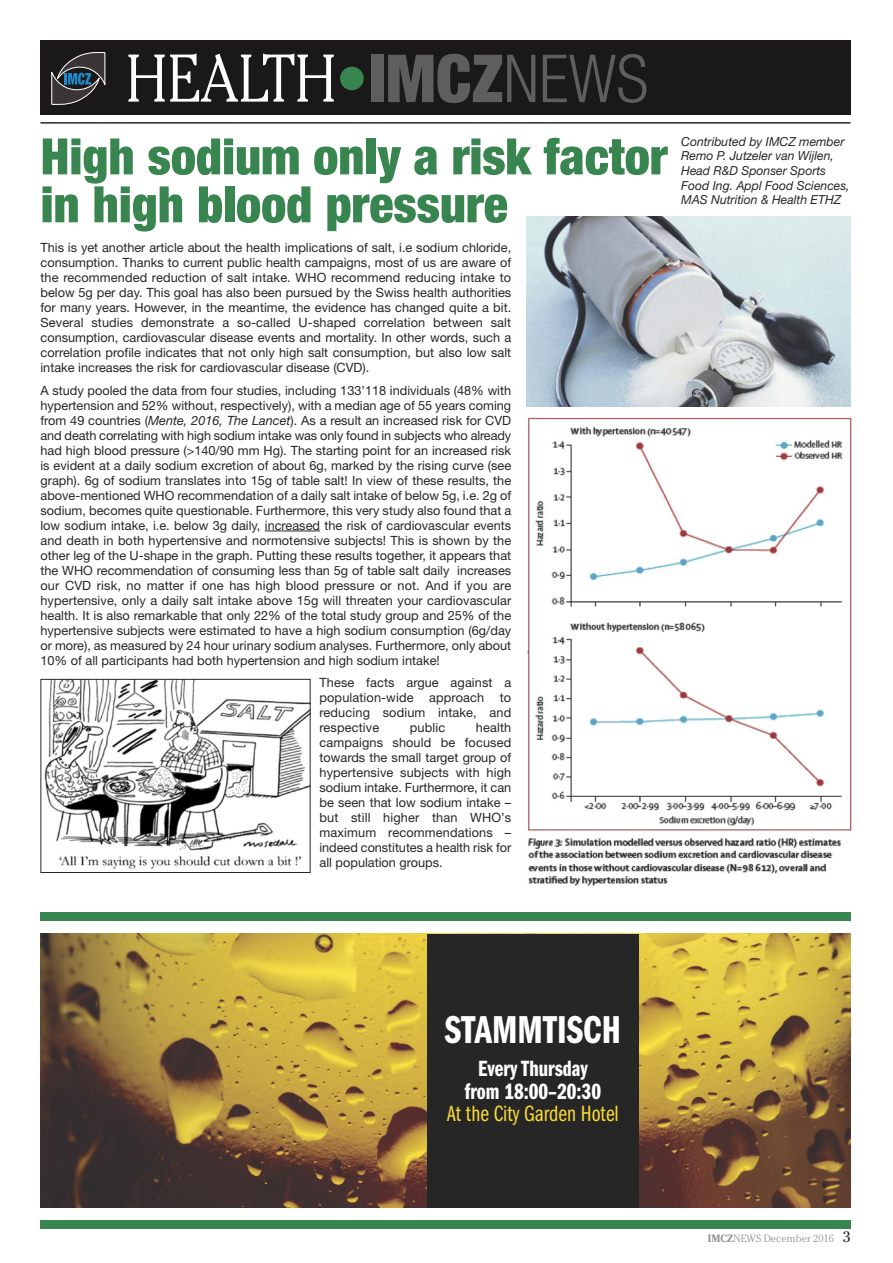
<style>
.page{position:relative;width:893px;height:1263px;background:#fff}
.page>*{position:absolute;margin:0;border:0;box-sizing:border-box;transform-origin:0 0}
.t1{font:300 66.9px "Cheltenham";color:#fff;scale:.87 1}
.t2{font:900 condensed 50.25px/47.8px "Helvetica Neue";color:#388550}
.t3{font:40.2px "Franklin Gothic Demi Cmpr";color:#fff}
.t4{font:22.8px/22.8px "Franklin Gothic Demi Cmpr";color:#fff;text-align:center}
.t5{font:22.8px "Franklin Gothic Book Cmpr";color:#f9dc32}
.t6{font:12.75px/15px "Helvetica Neue";color:#272627;text-align:justify}
.t7{font:italic 12.45px/14.7px "Helvetica Neue";color:#272627}
.t8{font:300 10.5px "Cheltenham";color:#939393}
.s1{font-family:"Helvetica Neue";font-weight:900;font-stretch:condensed;font-size:66.3px;color:#388550}
.s2{font-family:"Helvetica Neue";font-weight:900;font-stretch:condensed;font-size:66.3px;color:#5f5e5e}
.s3{font-family:"Helvetica Neue";font-stretch:condensed;font-size:66.3px;color:#5f5e5e}
.s4{font-style:italic}
.s5{font-weight:700}
.s6{font-weight:400;font-size:15px;color:#272627}
</style>
<div class="page">
<div style="left:40px;top:41px;width:810px;height:74px;background:#1b1819"></div>
<svg style="left:51px;top:52px;width:54px;height:53px"></svg>
<hr style="left:40px;top:122px;width:810px;height:2px;background:#272627">
<div style="left:40px;top:1220px;width:810px;height:9px;background:#388550"></div>
<img style="left:527px;top:216px;width:323px;height:190px">
<img style="left:527px;top:417px;width:326px;height:469px">
<hr style="left:265px;top:531px;width:55px;height:1px;background:#272627">
<img style="left:44px;top:681px;width:264px;height:188px">
<div style="left:40px;top:679px;width:270px;height:194px;border:1px solid #272627"></div>
<img style="left:40px;top:934px;width:811px;height:273px">
<div style="left:427px;top:934px;width:212px;height:273px;background:#272627"></div>
<div style="left:40px;top:912px;width:810px;height:9px;background:#388550"></div>
<h1 class="t1" style="left:126px;top:52px;width:602px">HEALTH<span class="s1">•</span><span class="s2">IMCZ</span><span class="s3">NEWS</span></h1>
<h2 class="t2" style="left:41px;top:137px;width:628px">High sodium only a risk factor in high blood pressure</h2>
<p class="t7" style="left:681px;top:135px;width:170px">Contributed by IMCZ member<br>Remo P. Jutzeler van Wijlen,<br>Head R&amp;D Sponser Sports<br>Food Ing. Appl Food Sciences,<br>MAS Nutrition &amp; Health ETHZ</p>
<p class="t6" style="left:40px;top:241px;width:472px">This is yet another article about the health implications of salt, i.e sodium chloride, consumption. Thanks to current public health campaigns, most of us are aware of the recommended reduction of salt intake. WHO recommend reducing intake to below 5g per day. This goal has also been pursued by the Swiss health authorities for many years. However, in the meantime, the evidence has changed quite a bit.<br>Several studies demonstrate a so-called U-shaped correlation between salt consumption, cardiovascular disease events and mortality. In other words, such a correlation profile indicates that not only high salt consumption, but also low salt intake increases the risk for cardiovascular disease (CVD).</p>
<p class="t6" style="left:40px;top:384px;width:472px">A study pooled the data from four studies, including 133’118 individuals (48% with hypertension and 52% without, respectively), with a median age of 55 years coming from 49 countries (<span class="s4">Mente, 2016, The Lancet</span>). As a result an increased risk for CVD and death correlating with high sodium intake was only found in subjects who already had high blood pressure (&gt;140/90 mm Hg). The starting point for an increased risk is evident at a daily sodium excretion of about 6g, marked by the rising curve (see graph). 6g of sodium translates into 15g of table salt! In view of these results, the above-mentioned WHO recommendation of a daily salt intake of below 5g, i.e. 2g of sodium, becomes quite questionable. Furthermore, this very study also found that a low sodium intake, i.e. below 3g daily, increased the risk of cardiovascular events and death in both hypertensive and normotensive subjects! This is shown by the other leg of the U-shape in the graph. Putting these results together, it appears that the WHO recommendation of consuming less than 5g of table salt daily increases our CVD risk, no matter if one has high blood pressure or not. And if you are hypertensive, only a daily salt intake above 15g will threaten your cardiovascular health. It is also remarkable that only 22% of the total study group and 25% of the hypertensive subjects were estimated to have a high sodium consumption (6g/day or more), as measured by 24 hour urinary sodium analyses. Furthermore, only about 10% of all participants had both hypertension and high sodium intake!</p>
<p class="t6" style="left:319px;top:676px;width:193px">These facts argue against a population-wide approach to reducing sodium intake, and respective</p>
<p class="t6" style="left:319px;top:721px;width:193px;text-indent:156px">health campaigns should be focused towards the small target group of hypertensive subjects with high sodium intake. Furthermore, it can be seen that low sodium intake – but still higher than WHO’s maximum recommendations – indeed constitutes a health risk for all population groups.</p>
<p class="t6" style="left:410px;top:721px;width:37px">public</p>
<h3 class="t3" style="left:445px;top:1016px;width:178px">STAMMTISCH</h3>
<h3 class="t4" style="left:465px;top:1059px;width:138px">Every Thursday from 18:00–20:30</h3>
<h3 class="t5" style="left:447px;top:1106px;width:173px">At the City Garden Hotel</h3>
<p class="t8" style="left:708px;top:1234px;width:144px"><span class="s5">IMCZ</span>NEWS December 2016 <span class="s6">3</span></p>
</div>
